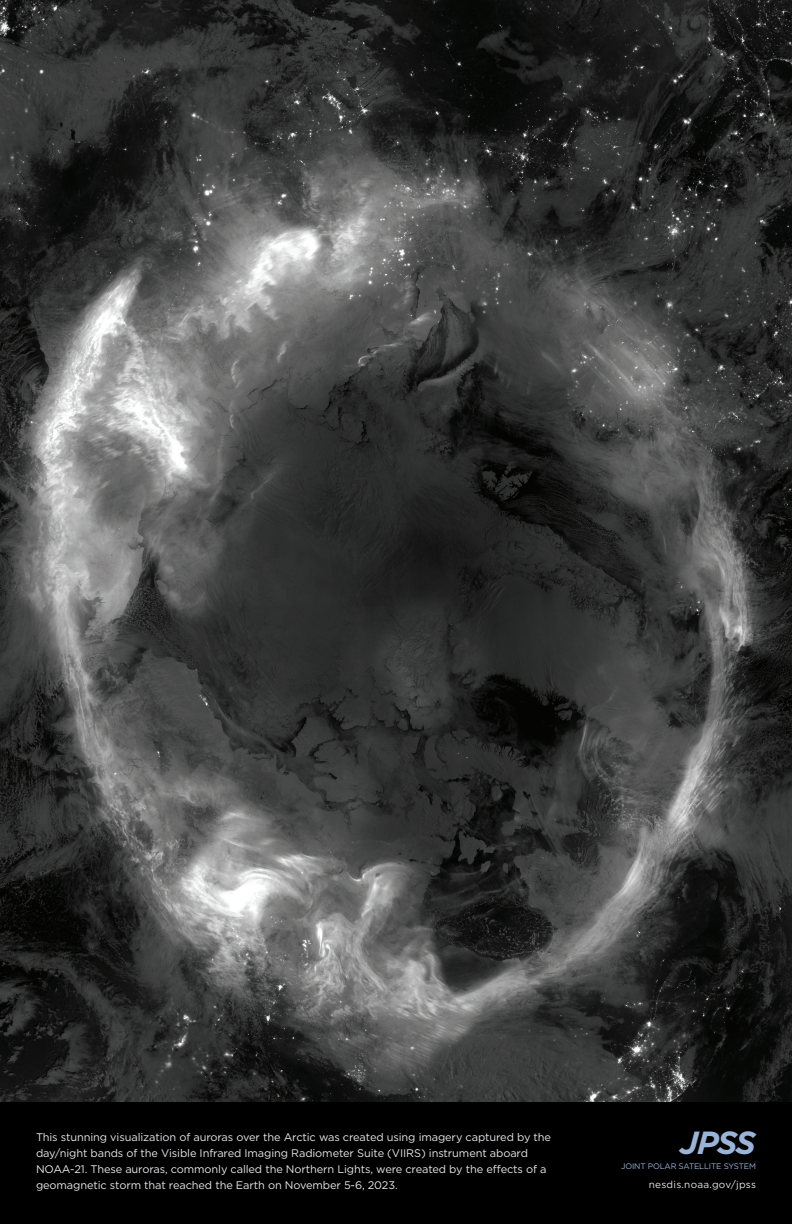
<style>
.page{position:relative;width:792px;height:1224px;background:#fff}
.page>*{position:absolute;margin:0;border:0;box-sizing:border-box;transform-origin:0 0}
.t1{font:italic 700 32px "Gotham";color:#9ab3d9}
.t2{font:11px/16px "Gotham";letter-spacing:-.01em;color:#e6e7e9}
.t3{font:10px "Gotham";letter-spacing:.025em;color:#e6e7e9}
.t4{font:8px "Gotham";letter-spacing:-.015em;color:#9ab3d9}
</style>
<div class="page">
<img style="left:0;top:0;width:792px;height:1102px">
<div style="left:0;top:1102px;width:792px;height:122px;background:#000"></div>
<p class="t2" style="left:36px;top:1129px;width:517px">This stunning visualization of auroras over the Arctic was created using imagery captured by the day/night bands of the Visible Infrared Imaging Radiometer Suite (VIIRS) instrument aboard NOAA-21. These auroras, commonly called the Northern Lights, were created by the effects of a geomagnetic storm that reached the Earth on November 5-6, 2023.</p>
<h1 class="t1" style="left:680px;top:1121px;width:77px">JPSS</h1>
<p class="t4" style="left:621px;top:1161px;width:136px">JOINT POLAR SATELLITE SYSTEM</p>
<p class="t3" style="left:649px;top:1178px;width:109px">nesdis.noaa.gov/jpss</p>
</div>
